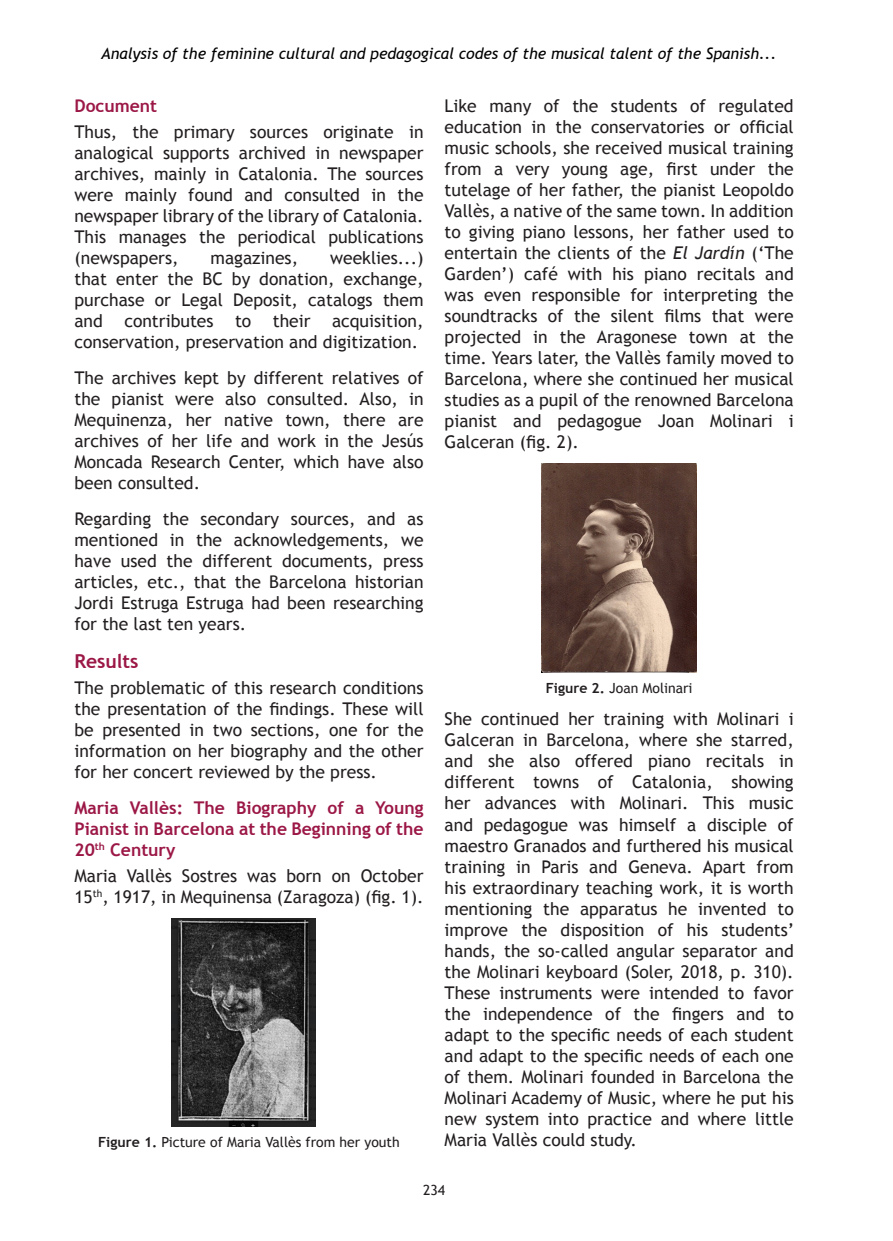
<style>
.page{position:relative;width:893px;height:1241px;background:#fff}
.page>*{position:absolute;margin:0;border:0;box-sizing:border-box;transform-origin:0 0}
.Metin_-_Başlık_1{font:700 19.25px "Trebuchet MS";color:#9b1746}
.Metin_-_Gövde{font:17.5px/21px "Trebuchet MS";color:#231f20;text-align:justify}
.Metin_-_Başlık_2{font:700 17.5px/21px "Trebuchet MS";color:#9b1746;text-align:justify}
.t1{font:italic 15.75px "Trebuchet MS";color:#000}
.Örnek{font:14px "Trebuchet MS";color:#231f20}
.s1{font-weight:700}
.s2{font-style:italic}
</style>
<div class="page">
<img style="left:172px;top:918px;width:144px;height:208px">
<img style="left:542px;top:463px;width:155px;height:209px">
<p class="t1" style="left:101px;top:44px;width:677px">Analysis of the feminine cultural and pedagogical codes of the musical talent of the Spanish...</p>
<p class="Metin_-_Başlık_2" style="left:74px;top:95px;width:84px">Document</p>
<p class="Metin_-_Gövde" style="left:74px;top:122px;width:351px">Thus, the primary sources originate in analogical supports archived in newspaper archives, mainly in Catalonia. The sources were mainly found and consulted in the newspaper library of the library of Catalonia.<br>This manages the periodical publications (newspapers,</p>
<p class="Metin_-_Gövde" style="left:74px;top:248px;width:351px;text-indent:256px">weeklies...) that enter the BC by donation, exchange, purchase or Legal Deposit, catalogs them and contributes to their acquisition, conservation, preservation and digitization.</p>
<p class="Metin_-_Gövde" style="left:74px;top:367px;width:351px">The archives kept by different relatives of the pianist were also consulted. Also, in Mequinenza, her native town, there are archives of her life and work in the Jesús Moncada Research Center, which have also been consulted.</p>
<p class="Metin_-_Gövde" style="left:74px;top:508px;width:351px">Regarding the secondary sources, and as mentioned in the acknowledgements, we have used the different documents, press articles, etc., that the Barcelona historian Jordi Estruga Estruga had been researching for the last ten years.</p>
<p class="Metin_-_Başlık_1" style="left:74px;top:649px;width:66px">Results</p>
<p class="Metin_-_Gövde" style="left:74px;top:677px;width:351px">The problematic of this research conditions the presentation of the findings. These will be presented in two sections, one for the information on her biography and the other for her concert reviewed by the press.</p>
<p class="Metin_-_Başlık_2" style="left:74px;top:797px;width:351px">Maria Vallès: The Biography of a Young Pianist in Barcelona at the Beginning of the 20<sup>th</sup> Century</p>
<p class="Metin_-_Gövde" style="left:74px;top:865px;width:351px">Maria Vallès Sostres was born on October<br>15<sup>th</sup>, 1917, in Mequinensa (Zaragoza) (fig. 1).</p>
<p class="Metin_-_Gövde" style="left:211px;top:248px;width:89px">magazines,</p>
<p class="Örnek" style="left:98px;top:1133px;width:303px"><span class="s1">Figure 1.</span> Picture of Maria Vallès from her youth</p>
<p class="Metin_-_Gövde" style="left:445px;top:96px;width:351px">Like many of the students of regulated education in the conservatories or official music schools, she received musical training from a very young age, first under the tutelage of her father, the pianist Leopoldo Vallès, a native of the same town. In addition to giving piano lessons, her father used to entertain the clients of the <span class="s2">El Jardín</span> (‘The Garden’) café with his piano recitals and was even responsible for interpreting the soundtracks of the silent films that were projected in the Aragonese town at the time. Years later, the Vallès family moved to Barcelona, where she continued her musical studies as a pupil of the renowned Barcelona pianist and pedagogue Joan Molinari i Galceran (fig. 2).</p>
<p class="Örnek" style="left:546px;top:679px;width:148px"><span class="s1">Figure 2.</span> Joan Molinari</p>
<p class="Metin_-_Gövde" style="left:445px;top:708px;width:351px">She continued her training with Molinari i Galceran in Barcelona, where she starred, and she also offered piano recitals in different towns of Catalonia, showing her advances with Molinari. This music and pedagogue was himself a disciple of maestro Granados and furthered his musical training in Paris and Geneva. Apart from his extraordinary teaching work, it is worth mentioning the apparatus he invented to improve the disposition of his students’ hands, the so-called angular separator and the Molinari keyboard (Soler, 2018, p. 310).<br>These instruments were intended to favor the independence of the fingers and to adapt to the specific needs of each student and adapt to the specific needs of each one of them. Molinari founded in Barcelona the Molinari Academy of Music, where he put his new system into practice and where little Maria Vallès could study.</p>
<p class="Örnek" style="left:423px;top:1181px;width:24px">234</p>
</div>
